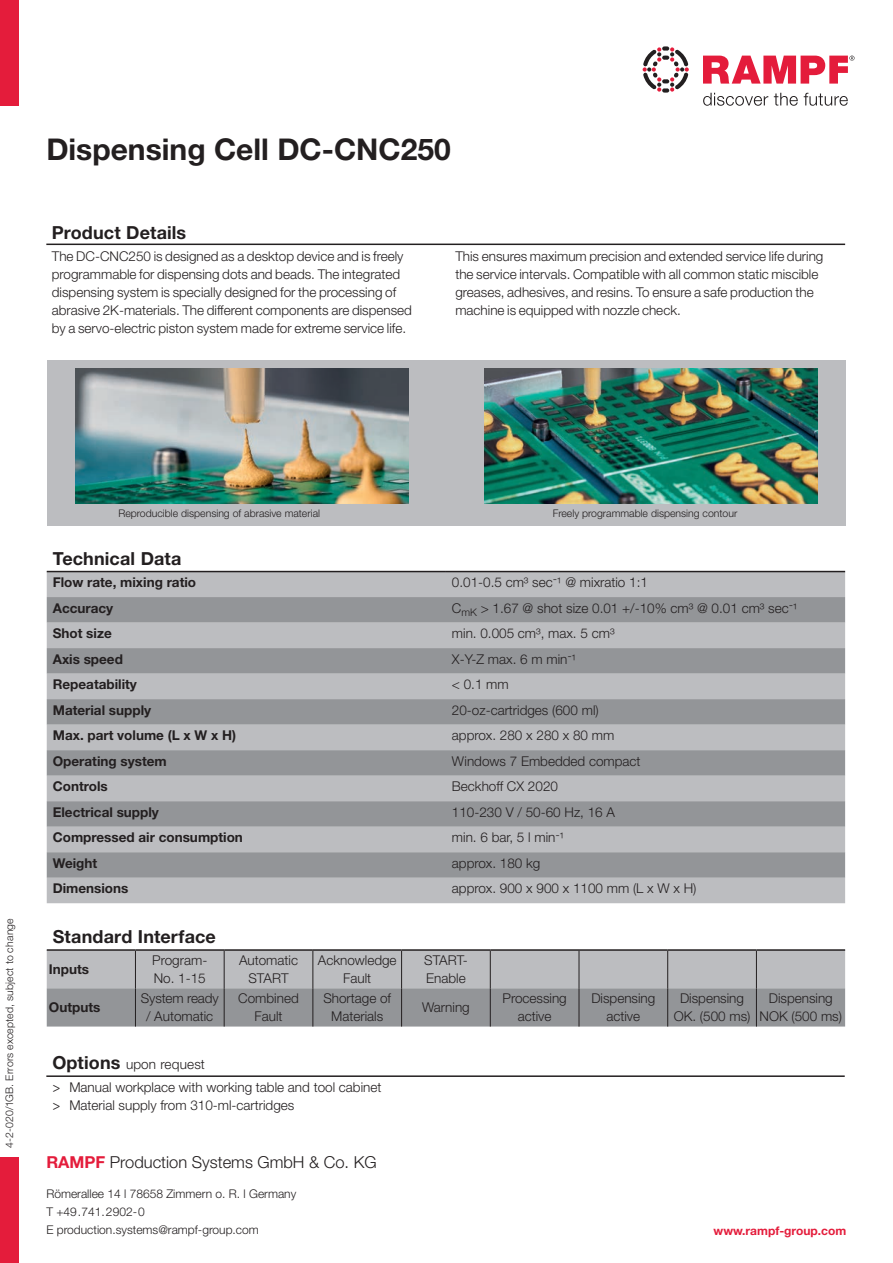
<style>
.page{position:relative;width:893px;height:1263px;background:#fff}
.page>*{position:absolute;margin:0;border:0;box-sizing:border-box;transform-origin:0 0}
.t1{font:700 30px "Helvetica Neue LT Std";color:#231f20}
.Headline_2{font:700 18px "Helvetica Neue LT Std";letter-spacing:.005em;color:#231f20}
.t2{font:300 16.5px "Helvetica Neue LT Std";color:#231f20}
.Fließtext{font:300 13.5px/18px "Helvetica Neue LT Std";color:#231f20;text-align:center}
.Fließtext-2{font:700 13.5px "Helvetica Neue LT Std";color:#231f20}
.Headline_2-2{font:300 13.5px "Helvetica Neue LT Std";letter-spacing:.01em;color:#231f20}
.t3{font:300 12px "Helvetica Neue LT Std";color:#231f20}
.t4{font:700 12px "Helvetica Neue LT Std";color:#e41c3b}
.Fließtext-3{font:300 10.5px "Helvetica Neue LT Std";color:#231f20}
.Fließtext-4{font:300 10.5px "Helvetica Neue LT Std";letter-spacing:.02em;color:#231f20}
.s1{font-weight:700;font-size:18px}
.s2{font-family:"Myriad Pro";font-weight:400}
.s3{font-weight:700;color:#e41c3b}
</style>
<div class="page">
<svg style="left:703px;top:56px;width:151px;height:28px"></svg>
<svg style="left:703px;top:93px;width:65px;height:13px"></svg>
<svg style="left:774px;top:93px;width:24px;height:13px"></svg>
<svg style="left:804px;top:93px;width:44px;height:13px"></svg>
<svg style="left:643px;top:46px;width:46px;height:47px"></svg>
<div style="left:0;top:0;width:19px;height:106px;background:#e41c3b"></div>
<div style="left:0;top:1157px;width:19px;height:106px;background:#e41c3b"></div>
<div style="left:47px;top:360px;width:799px;height:166px;background:#bcbdc0"></div>
<img style="left:76px;top:368px;width:333px;height:136px">
<img style="left:484px;top:368px;width:333px;height:136px">
<hr style="left:46px;top:1075px;width:799px;height:2px;background:#231f20">
<hr style="left:46px;top:244px;width:799px;height:1px;background:#231f20">
<div style="left:47px;top:572px;width:798px;height:331px;background:#bcbdc0"></div>
<svg style="left:47px;top:597px;width:798px;height:281px;background:#a6a7aa"></svg>
<hr style="left:47px;top:571px;width:399px;height:1px;background:#231f20">
<hr style="left:446px;top:571px;width:399px;height:1px;background:#231f20">
<svg style="left:47px;top:951px;width:798px;height:75px;background:#a7a8ab"></svg>
<hr style="left:135px;top:951px;width:1px;height:37px;background:#231f20">
<hr style="left:224px;top:951px;width:1px;height:37px;background:#231f20">
<hr style="left:312px;top:951px;width:1px;height:37px;background:#231f20">
<hr style="left:401px;top:951px;width:1px;height:37px;background:#231f20">
<hr style="left:490px;top:951px;width:1px;height:37px;background:#231f20">
<hr style="left:579px;top:951px;width:1px;height:37px;background:#231f20">
<hr style="left:667px;top:951px;width:1px;height:37px;background:#231f20">
<hr style="left:756px;top:951px;width:1px;height:37px;background:#231f20">
<hr style="left:135px;top:988px;width:1px;height:38px;background:#231f20">
<hr style="left:224px;top:988px;width:1px;height:38px;background:#231f20">
<hr style="left:312px;top:988px;width:1px;height:38px;background:#231f20">
<hr style="left:401px;top:988px;width:1px;height:38px;background:#231f20">
<hr style="left:490px;top:988px;width:1px;height:38px;background:#231f20">
<hr style="left:579px;top:988px;width:1px;height:38px;background:#231f20">
<hr style="left:667px;top:988px;width:1px;height:38px;background:#231f20">
<hr style="left:756px;top:988px;width:1px;height:38px;background:#231f20">
<hr style="left:47px;top:949px;width:88px;height:2px;background:#231f20">
<hr style="left:135px;top:949px;width:89px;height:2px;background:#231f20">
<hr style="left:224px;top:949px;width:89px;height:2px;background:#231f20">
<hr style="left:313px;top:949px;width:89px;height:2px;background:#231f20">
<hr style="left:402px;top:949px;width:88px;height:2px;background:#231f20">
<hr style="left:490px;top:949px;width:89px;height:2px;background:#231f20">
<hr style="left:579px;top:949px;width:89px;height:2px;background:#231f20">
<hr style="left:668px;top:949px;width:88px;height:2px;background:#231f20">
<hr style="left:756px;top:949px;width:89px;height:2px;background:#231f20">
<p class="t1" style="left:46px;top:130px;width:406px">Dispensing Cell DC-CNC250</p>
<p class="Headline_2" style="left:52px;top:222px;width:136px">Product Details</p>
<p class="Fließtext" style="left:52px;top:246px;width:362px;text-align:left">The DC-CNC250 is designed as a desktop device and is freely programmable for dispensing dots and beads. The integrated dispensing system is specially designed for the processing of abrasive 2K-materials. The different components are dispensed by a servo-electric piston system made for extreme service life.</p>
<p class="Fließtext" style="left:455px;top:246px;width:370px;text-align:left">This ensures maximum precision and extended service life during the service intervals. Compatible with all common static miscible greases, adhesives, and resins. To ensure a safe production the machine is equipped with nozzle check.</p>
<p class="Fließtext-4" style="left:3px;top:1147px;width:231px;rotate:-90deg">4-2-020/1GB. Errors excepted, subject to change</p>
<p class="Fließtext-3" style="left:118px;top:507px;width:203px">Reproducible dispensing of abrasive material</p>
<p class="Fließtext-3" style="left:553px;top:507px;width:186px">Freely programmable dispensing contour</p>
<p class="Headline_2" style="left:53px;top:547px;width:130px">Technical Data</p>
<p class="Fließtext-2" style="left:53px;top:574px;width:145px">Flow rate, mixing ratio</p>
<p class="Fließtext" style="left:452px;top:573px;width:198px">0.01-0.5 cm³ sec<sup>-</sup>¹ @ mixratio 1:1</p>
<p class="Fließtext-2" style="left:53px;top:599px;width:62px">Accuracy</p>
<p class="Fließtext" style="left:452px;top:599px;width:347px">C<sub>mK</sub> &gt; 1.67 @ shot size 0.01 +/-10% cm³ @ 0.01 cm³ sec<sup>-</sup>¹</p>
<p class="Fließtext-2" style="left:53px;top:625px;width:61px">Shot size</p>
<p class="Fließtext" style="left:452px;top:624px;width:164px">min. 0.005 cm³, max. 5 cm³</p>
<p class="Fließtext-2" style="left:53px;top:650px;width:72px">Axis speed</p>
<p class="Fließtext" style="left:452px;top:650px;width:126px">X-Y-Z max. 6 m min<sup>-</sup>¹</p>
<p class="Fließtext-2" style="left:53px;top:676px;width:86px">Repeatability</p>
<p class="Fließtext" style="left:452px;top:675px;width:58px">&lt; 0.1 mm</p>
<p class="Fließtext-2" style="left:53px;top:702px;width:100px">Material supply</p>
<p class="Fließtext" style="left:452px;top:701px;width:148px">20-oz-cartridges (600 ml)</p>
<p class="Fließtext-2" style="left:53px;top:727px;width:185px">Max. part volume (L x W x H)</p>
<p class="Fließtext" style="left:452px;top:726px;width:164px">approx. 280 x 280 x 80 mm</p>
<p class="Fließtext-2" style="left:53px;top:753px;width:115px">Operating system</p>
<p class="Fließtext" style="left:452px;top:752px;width:190px">Windows 7 Embedded compact</p>
<p class="Fließtext-2" style="left:53px;top:778px;width:56px">Controls</p>
<p class="Fließtext" style="left:452px;top:777px;width:108px">Beckhoff CX 2020</p>
<p class="Fließtext-2" style="left:53px;top:804px;width:108px">Electrical supply</p>
<p class="Fließtext" style="left:452px;top:803px;width:165px">110-230 V / 50-60 Hz, 16 A</p>
<p class="Fließtext-2" style="left:53px;top:829px;width:192px">Compressed air consumption</p>
<p class="Fließtext" style="left:452px;top:828px;width:114px">min. 6 bar, 5 l min<sup>-</sup>¹</p>
<p class="Fließtext-2" style="left:53px;top:855px;width:46px">Weight</p>
<p class="Fließtext" style="left:452px;top:854px;width:90px">approx. 180 kg</p>
<p class="Fließtext-2" style="left:53px;top:880px;width:77px">Dimensions</p>
<p class="Fließtext" style="left:452px;top:879px;width:246px">approx. 900 x 900 x 1100 mm (L x W x H)</p>
<p class="Headline_2" style="left:53px;top:925px;width:165px">Standard Interface</p>
<p class="Fließtext-2" style="left:49px;top:961px;width:42px">Inputs</p>
<p class="Fließtext" style="left:152px;top:951px;width:57px;text-align:left">Program-<br>No. 1-15</p>
<p class="Fließtext" style="left:239px;top:951px;width:61px">Automatic<br>START</p>
<p class="Fließtext" style="left:318px;top:951px;width:80px">Acknowledge<br>Fault</p>
<p class="Fließtext" style="left:424px;top:951px;width:45px;text-align:left">START-<br>Enable</p>
<p class="Fließtext-2" style="left:49px;top:999px;width:53px">Outputs</p>
<p class="Fließtext" style="left:141px;top:989px;width:79px">System ready / Automatic</p>
<p class="Fließtext" style="left:238px;top:989px;width:62px">Combined<br>Fault</p>
<p class="Fließtext" style="left:323px;top:989px;width:69px">Shortage of<br>Materials</p>
<p class="Fließtext" style="left:422px;top:998px;width:49px">Warning</p>
<p class="Fließtext" style="left:502px;top:989px;width:66px">Processing active</p>
<p class="Fließtext" style="left:591px;top:989px;width:65px">Dispensing active</p>
<p class="Fließtext" style="left:674px;top:989px;width:78px">Dispensing<br>OK. (500 ms)</p>
<p class="Fließtext" style="left:759px;top:989px;width:84px">Dispensing<br>NOK (500 ms)</p>
<p class="Headline_2-2" style="left:52px;top:1056px;width:154px"><span class="s1">Options</span> upon request</p>
<p class="Fließtext" style="left:52px;top:1078px;width:331px"><span class="s2">&gt;</span> Manual workplace with working table and tool cabinet</p>
<p class="Fließtext" style="left:52px;top:1096px;width:244px"><span class="s2">&gt;</span> Material supply from 310-ml-cartridges</p>
<p class="t2" style="left:46px;top:1152px;width:332px"><span class="s3">RAMPF</span> Production Systems GmbH &amp; Co. KG</p>
<p class="t3" style="left:46px;top:1186px;width:251px">Römerallee 14 l 78658 Zimmern o. R. l Germany</p>
<p class="t3" style="left:46px;top:1204px;width:100px">T +49.741.2902-0</p>
<p class="t3" style="left:46px;top:1222px;width:214px">E production.systems@rampf-group.com</p>
<p class="t4" style="left:714px;top:1223px;width:134px">www.rampf-group.com</p>
</div>
